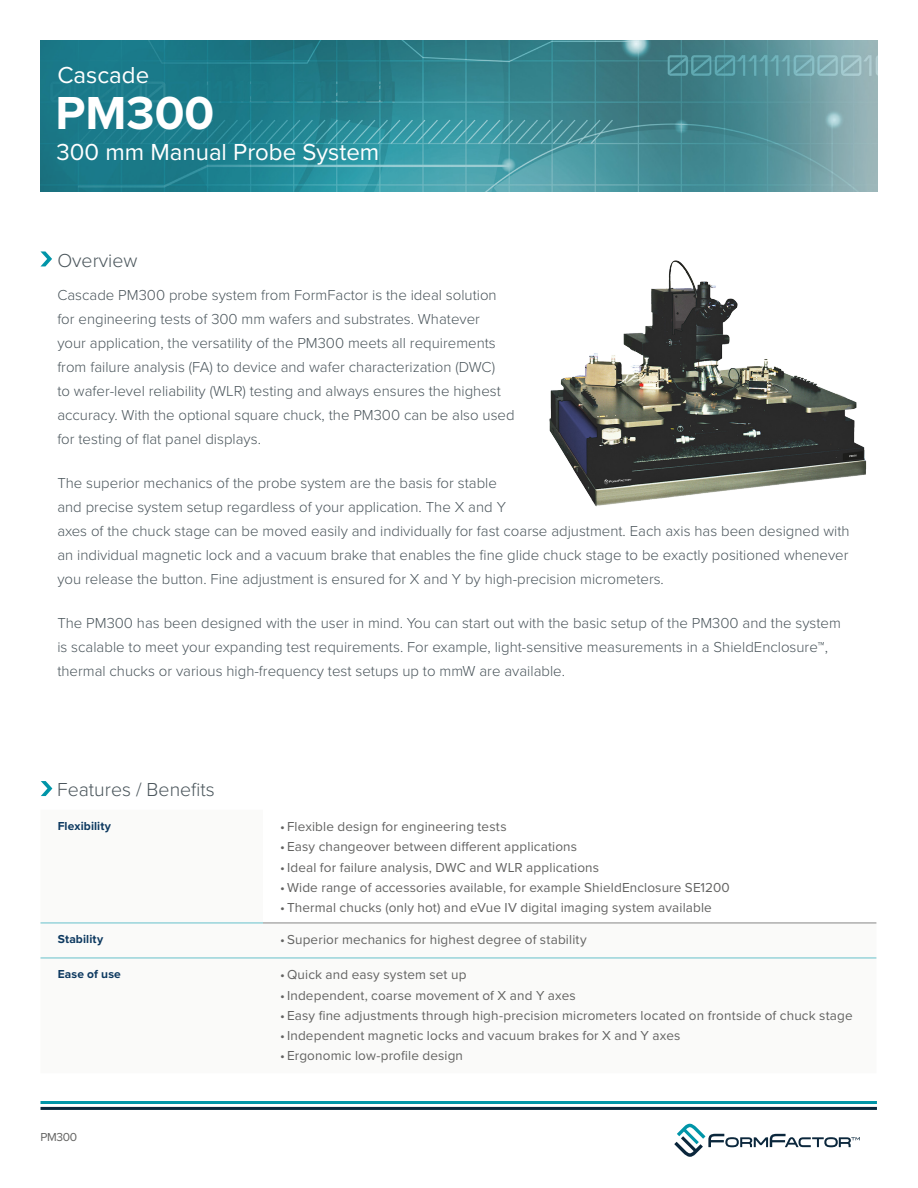
<style>
.page{position:relative;width:918px;height:1188px;background:#fff}
.page>*{position:absolute;margin:0;border:0;box-sizing:border-box;transform-origin:0 0}
.t1{font:700 48px "Proxima Nova";color:#fff}
.t2{font:24px "Proxima Nova";color:#fff}
.t3{font:300 19.5px "Proxima Nova";color:#4b565c}
.t4{font:300 15px/24px "Proxima Nova";color:#4b565c}
.t5{font:13.5px "Proxima Nova";letter-spacing:.01em;color:#636362}
.t6{font:700 12px "Proxima Nova";letter-spacing:.01em;color:#0d3960}
.t7{font:12px "Proxima Nova";letter-spacing:-.03em;color:#636362}
</style>
<div class="page">
<hr style="left:40px;top:1101px;width:837px;height:3px;background:#0095a8">
<hr style="left:40px;top:1107px;width:837px;height:3px;background:#0b273c">
<svg style="left:674px;top:1124px;width:186px;height:33px"></svg>
<img style="left:40px;top:40px;width:838px;height:152px">
<svg style="left:40px;top:922px;width:836px;height:36px"></svg>
<hr style="left:40px;top:923px;width:223px;height:1px;background:#66c0cb">
<hr style="left:40px;top:958px;width:223px;height:1px;background:#66c0cb">
<hr style="left:263px;top:958px;width:613px;height:1px;background:#66c0cb">
<hr style="left:263px;top:923px;width:613px;height:1px;background:#878786">
<svg style="left:41px;top:781px;width:11px;height:15px"></svg>
<svg style="left:40px;top:251px;width:12px;height:15px"></svg>
<img style="left:549px;top:260px;width:318px;height:247px">
<h2 class="t2" style="left:57px;top:61px;width:93px">Cascade</h2>
<h1 class="t1" style="left:56px;top:84px;width:160px">PM300</h1>
<h2 class="t2" style="left:57px;top:138px;width:324px">300 mm Manual Probe System</h2>
<h3 class="t3" style="left:57px;top:249px;width:82px">Overview</h3>
<p class="t4" style="left:57px;top:283px;width:459px">Cascade PM300 probe system from FormFactor is the ideal solution for engineering tests of 300 mm wafers and substrates. Whatever<br>your application, the versatility of the PM300 meets all requirements from failure analysis (FA) to device and wafer characterization (DWC)<br>to wafer-level reliability (WLR) testing and always ensures the highest accuracy. With the optional square chuck, the PM300 can be also used for testing of flat panel displays.</p>
<p class="t4" style="left:57px;top:471px;width:794px">The superior mechanics of the probe system are the basis for stable<br>and precise system setup regardless of your application. The X and Y<br>axes of the chuck stage can be moved easily and individually for fast coarse adjustment. Each axis has been designed with an individual magnetic lock and a vacuum brake that enables the fine glide chuck stage to be exactly positioned whenever you release the button. Fine adjustment is ensured for X and Y by high-precision micrometers.</p>
<p class="t4" style="left:57px;top:611px;width:785px">The PM300 has been designed with the user in mind. You can start out with the basic setup of the PM300 and the system is scalable to meet your expanding test requirements. For example, light-sensitive measurements in a ShieldEnclosure™, thermal chucks or various high-frequency test setups up to mmW are available.</p>
<h3 class="t3" style="left:57px;top:778px;width:159px">Features / Benefits</h3>
<p class="t6" style="left:58px;top:819px;width:55px">Flexibility</p>
<p class="t5" style="left:280px;top:819px;width:228px">• Flexible design for engineering tests</p>
<p class="t5" style="left:280px;top:839px;width:298px">•Easy changeover between different applications</p>
<p class="t5" style="left:280px;top:859px;width:320px">•Ideal for failure analysis, DWC and WLR applications</p>
<p class="t5" style="left:280px;top:879px;width:451px">•Wide range of accessories available, for example ShieldEnclosure SE1200</p>
<p class="t5" style="left:280px;top:900px;width:433px">•Thermal chucks (only hot) and eVue IV digital imaging system available</p>
<p class="t6" style="left:58px;top:932px;width:47px">Stability</p>
<p class="t5" style="left:280px;top:932px;width:308px">•Superior mechanics for highest degree of stability</p>
<p class="t6" style="left:58px;top:967px;width:65px">Ease of use</p>
<p class="t5" style="left:280px;top:967px;width:188px">•Quick and easy system set up</p>
<p class="t5" style="left:280px;top:987px;width:297px">•Independent, coarse movement of X and Y axes</p>
<p class="t5" style="left:280px;top:1007px;width:574px">•Easy fine adjustments through high-precision micrometers located on frontside of chuck stage</p>
<p class="t5" style="left:280px;top:1028px;width:402px">•Independent magnetic locks and vacuum brakes for X and Y axes</p>
<p class="t5" style="left:280px;top:1048px;width:184px">•Ergonomic low-profile design</p>
<p class="t7" style="left:40px;top:1130px;width:38px">PM300</p>
</div>
